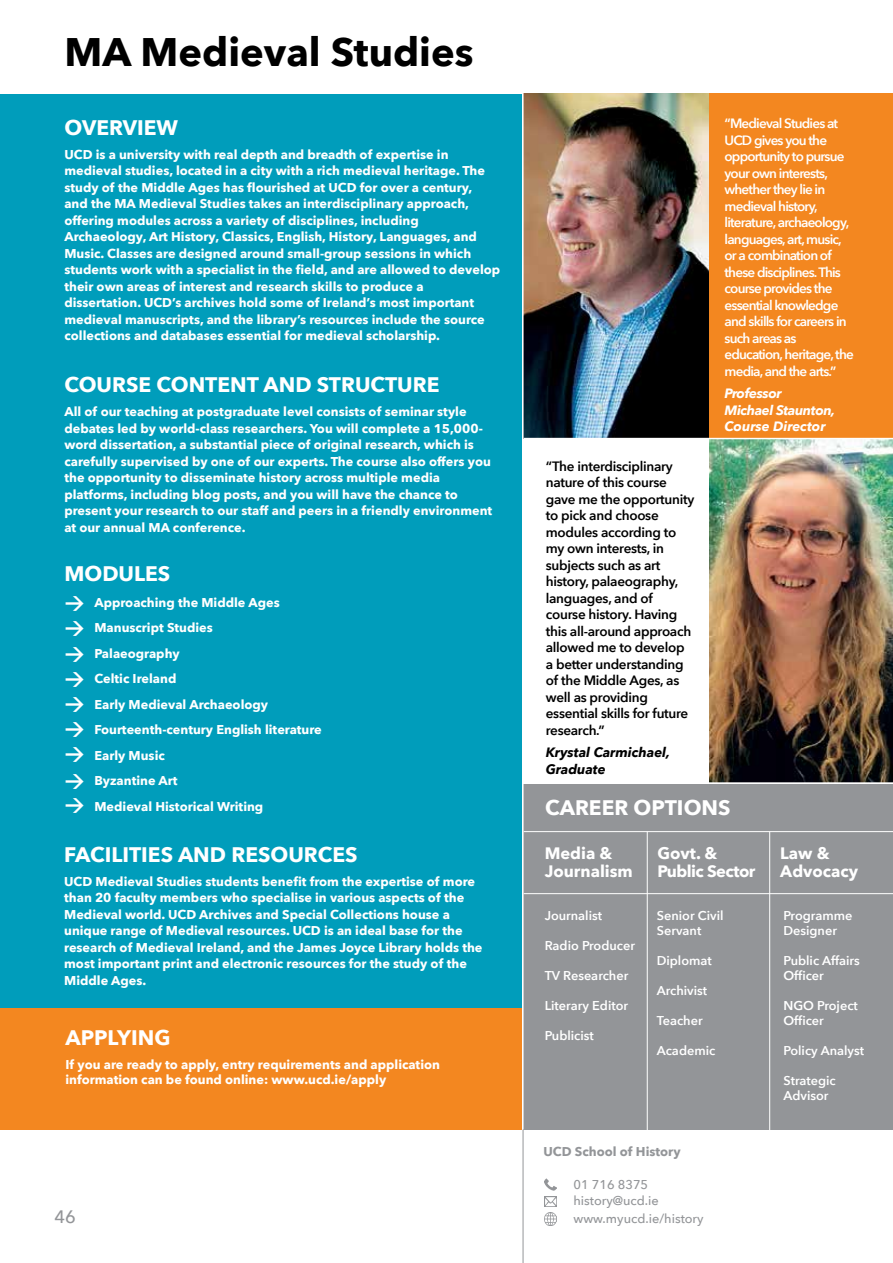
<style>
.page{position:relative;width:893px;height:1263px;background:#fff}
.page>*{position:absolute;margin:0;border:0;box-sizing:border-box;transform-origin:0 0}
.t1{font:700 39.75px "Avenir Next";color:#000}
.t2{font:700 21px "Avenir Next";color:#fff}
.t3{font:700 19.2px/25.2px "DIN";color:#fff;text-align:justify}
.t4{font:500 18px "Avenir Next";color:#939598}
.t5{font:700 16.5px/18px "Avenir Next";color:#fff}
.t6{font:700 16.5px/18px "Avenir Next";letter-spacing:-.03em;color:#fff}
.t7{font:600 13.5px/16.5px "Avenir Next";letter-spacing:-.02em;color:#000}
.t8{font:600 13.5px/16.5px "Avenir Next";letter-spacing:-.06em;color:#fff}
.t9{font:italic 700 13.5px/16.5px "Avenir Next";letter-spacing:-.03em;color:#fff}
.t10{font:italic 700 13.5px/16.5px "Avenir Next";color:#000}
.t11{font:700 12.75px/16.5px "Avenir Next";color:#fff}
.t12{font:600 12.75px/15px "Avenir Next";color:#fff}
.t13{font:500 12.75px/16.5px "Avenir Next";color:#939598}
.t14{font:700 12.75px "Avenir Next";color:#939598}
</style>
<div class="page">
<svg style="left:544px;top:1197px;width:13px;height:9px"></svg>
<svg style="left:544px;top:1213px;width:13px;height:13px"></svg>
<div style="left:0;top:94px;width:521px;height:1035px;background:#009dbb"></div>
<hr style="left:523px;top:1129px;width:1px;height:134px;background:#939598">
<svg style="left:544px;top:1178px;width:13px;height:13px"></svg>
<img style="left:709px;top:439px;width:184px;height:343px">
<img style="left:524px;top:94px;width:185px;height:344px">
<div style="left:709px;top:94px;width:184px;height:344px;background:#f38720"></div>
<div style="left:523px;top:784px;width:370px;height:345px;background:#939598"></div>
<hr style="left:524px;top:893px;width:369px;height:1px;background:#fff">
<hr style="left:524px;top:831px;width:369px;height:1px;background:#fff">
<div style="left:0;top:1008px;width:522px;height:121px;background:#f38720"></div>
<hr style="left:647px;top:832px;width:1px;height:299px;background:#fff">
<hr style="left:769px;top:832px;width:1px;height:299px;background:#fff">
<hr style="left:523px;top:0;width:1px;height:1129px;background:#fff">
<h1 class="t1" style="left:64px;top:18px;width:411px">MA Medieval Studies</h1>
<h2 class="t2" style="left:64px;top:109px;width:115px">OVERVIEW</h2>
<p class="t11" style="left:64px;top:146px;width:437px">UCD is a university with real depth and breadth of expertise in medieval studies, located in a city with a rich medieval heritage. The study of the Middle Ages has flourished at UCD for over a century,<br>and the MA Medieval Studies takes an interdisciplinary approach, offering modules across a variety of disciplines, including Archaeology, Art History, Classics, English, History, Languages, and Music. Classes are designed around small-group sessions in which students work with a specialist in the field, and are allowed to develop their own areas of interest and research skills to produce a dissertation. UCD’s archives hold some of Ireland’s most important medieval manuscripts, and the library’s resources include the source collections and databases essential for medieval scholarship.</p>
<h2 class="t2" style="left:64px;top:367px;width:377px">COURSE CONTENT AND STRUCTURE</h2>
<p class="t11" style="left:64px;top:403px;width:429px">All of our teaching at postgraduate level consists of seminar style debates led by world-class researchers. You will complete a 15,000- word dissertation, a substantial piece of original research, which is carefully supervised by one of our experts. The course also offers you the opportunity to disseminate history across multiple media platforms, including blog posts, and you will have the chance to present your research to our staff and peers in a friendly environment at our annual MA conference.</p>
<h2 class="t2" style="left:64px;top:556px;width:107px">MODULES</h2>
<p class="t11" style="left:94px;top:589px;width:229px;line-height:25.5px">Approaching the Middle Ages<br>Manuscript Studies<br>Palaeography<br>Celtic Ireland<br>Early Medieval Archaeology<br>Fourteenth-century English literature<br>Early Music<br>Byzantine Art<br>Medieval Historical Writing</p>
<h3 class="t3" style="left:65px;top:589px;width:21px">&gt;</h3>
<h3 class="t3" style="left:65px;top:640px;width:21px">&gt;</h3>
<h3 class="t3" style="left:65px;top:613px;width:21px">&gt;</h3>
<h3 class="t3" style="left:65px;top:664px;width:21px">&gt; &gt; &gt;</h3>
<h3 class="t3" style="left:65px;top:766px;width:21px">&gt;</h3>
<h3 class="t3" style="left:65px;top:740px;width:21px">&gt;</h3>
<h3 class="t3" style="left:65px;top:791px;width:21px">&gt;</h3>
<h2 class="t2" style="left:64px;top:836px;width:295px">FACILITIES AND RESOURCES</h2>
<p class="t11" style="left:64px;top:873px;width:420px">UCD Medieval Studies students benefit from the expertise of more than 20 faculty members who specialise in various aspects of the Medieval world. UCD Archives and Special Collections house a unique range of Medieval resources. UCD is an ideal base for the research of Medieval Ireland, and the James Joyce Library holds the most important print and electronic resources for the study of the Middle Ages.</p>
<h2 class="t2" style="left:65px;top:1020px;width:107px">APPLYING</h2>
<p class="t11" style="left:65px;top:1056px;width:376px;line-height:15.8px">If you are ready to apply, entry requirements and application information can be found online: www.ucd.ie/apply</p>
<h3 class="t4" style="left:55px;top:1201px;width:23px">46</h3>
<p class="t7" style="left:546px;top:457px;width:150px">“The interdisciplinary nature of this course gave me the opportunity to pick and choose modules according to my own interests, in subjects such as art history, palaeography, languages, and of course history. Having this all-around approach allowed me to develop a better understanding of the Middle Ages, as well as providing essential skills for future research.”</p>
<p class="t10" style="left:546px;top:744px;width:126px">Krystal Carmichael,<br>Graduate</p>
<p class="t8" style="left:724px;top:115px;width:131px">“Medieval Studies at<br>UCD gives you the opportunity to pursue your own interests, whether they lie in medieval history, literature, archaeology, languages, art, music, or a combination of these disciplines. This course provides the essential knowledge and skills for careers in such areas as education, heritage, the media, and the arts.”</p>
<p class="t9" style="left:724px;top:385px;width:112px">Professor<br>Michael Staunton,<br>Course Director</p>
<h2 class="t2" style="left:545px;top:790px;width:187px">CAREER OPTIONS</h2>
<p class="t5" style="left:545px;top:844px;width:90px">Media &amp;<br>Journalism</p>
<p class="t12" style="left:545px;top:908px;width:59px">Journalist</p>
<p class="t12" style="left:545px;top:938px;width:92px">Radio Producer</p>
<p class="t12" style="left:545px;top:968px;width:85px">TV Researcher</p>
<p class="t12" style="left:545px;top:998px;width:85px">Literary Editor</p>
<p class="t12" style="left:545px;top:1028px;width:51px">Publicist</p>
<p class="t6" style="left:657px;top:844px;width:100px">Govt. &amp;<br>Public Sector</p>
<p class="t12" style="left:657px;top:908px;width:68px">Senior Civil<br>Servant</p>
<p class="t12" style="left:657px;top:953px;width:56px">Diplomat</p>
<p class="t12" style="left:657px;top:983px;width:52px">Archivist</p>
<p class="t12" style="left:657px;top:1013px;width:47px">Teacher</p>
<p class="t12" style="left:657px;top:1043px;width:60px">Academic</p>
<p class="t14" style="left:543px;top:1140px;width:139px">UCD School of History</p>
<p class="t13" style="left:573px;top:1176px;width:87px">01 716 8375 history@ucd.ie</p>
<p class="t13" style="left:573px;top:1210px;width:132px">www.myucd.ie/history</p>
<p class="t5" style="left:780px;top:844px;width:79px">Law &amp;<br>Advocacy</p>
<p class="t12" style="left:783px;top:907px;width:70px">Programme<br>Designer</p>
<p class="t12" style="left:783px;top:952px;width:78px">Public Affairs<br>Officer</p>
<p class="t12" style="left:783px;top:997px;width:76px">NGO Project<br>Officer</p>
<p class="t12" style="left:783px;top:1042px;width:82px">Policy Analyst</p>
<p class="t12" style="left:783px;top:1072px;width:54px">Strategic<br>Advisor</p>
</div>
